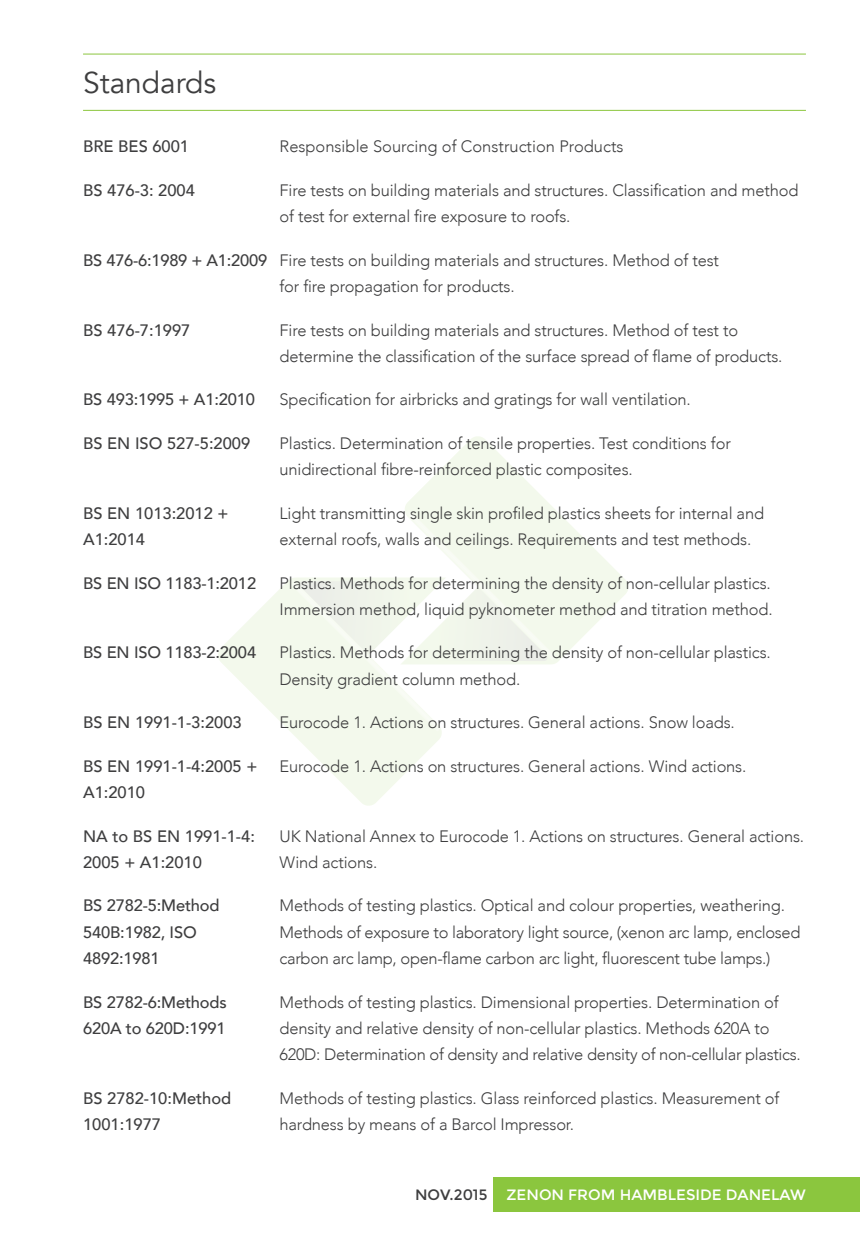
<style>
.page{position:relative;width:860px;height:1244px;background:#fff}
.page>*{position:absolute;margin:0;border:0;box-sizing:border-box;transform-origin:0 0}
.t1{font:30px "Avenir";color:#3e3e3f}
.t2{font:300 16.5px/26.4px "Avenir";letter-spacing:-.01em;color:#3e3e3f}
.t3{font:500 16.5px "Avenir";color:#3e3e3f}
.t4{font:15px "Montserrat";color:#fff}
.t5{font:15px "Montserrat";color:#3e3e3f}
.s1{font-weight:500}
</style>
<div class="page">
<svg style="left:405px;top:436px;width:223px;height:227px"></svg>
<svg style="left:218px;top:580px;width:224px;height:226px"></svg>
<svg style="left:289px;top:509px;width:267px;height:222px"></svg>
<div style="left:493px;top:1177px;width:367px;height:34px;background:#8bc63e"></div>
<hr style="left:83px;top:54px;width:723px;height:1px;background:#8bc63e">
<hr style="left:83px;top:110px;width:723px;height:1px;background:#8bc63e">
<h1 class="t1" style="left:83px;top:64px;width:135px">Standards</h1>
<p class="t3" style="left:83px;top:132px;width:108px">BRE BES 6001</p>
<p class="t2" style="left:280px;top:134px;width:345px">Responsible Sourcing of Construction Products</p>
<p class="t3" style="left:83px;top:176px;width:113px">BS 476-3: 2004</p>
<p class="t2" style="left:280px;top:177px;width:520px">Fire tests on building materials and structures. Classification and method of test for external fire exposure to roofs.</p>
<p class="t2" style="left:83px;top:247px;width:637px;text-align:center"><span class="s1">BS 476-6:1989 + A1:2009</span> Fire tests on building materials and structures. Method of test for fire propagation for products.</p>
<p class="t3" style="left:83px;top:315px;width:109px">BS 476-7:1997</p>
<p class="t2" style="left:280px;top:317px;width:504px">Fire tests on building materials and structures. Method of test to determine the classification of the surface spread of flame of products.</p>
<p class="t3" style="left:83px;top:385px;width:173px">BS 493:1995 + A1:2010</p>
<p class="t2" style="left:280px;top:386px;width:413px">Specification for airbricks and gratings for wall ventilation.</p>
<p class="t3" style="left:83px;top:429px;width:169px">BS EN ISO 527-5:2009</p>
<p class="t2" style="left:280px;top:430px;width:453px">Plastics. Determination of tensile properties. Test conditions for unidirectional fibre-reinforced plastic composites.</p>
<p class="t3" style="left:83px;top:498px;width:147px">BS EN 1013:2012 +</p>
<p class="t2" style="left:280px;top:500px;width:486px">Light transmitting single skin profiled plastics sheets for internal and</p>
<p class="t3" style="left:83px;top:525px;width:64px">A1:2014</p>
<p class="t2" style="left:280px;top:526px;width:473px">external roofs, walls and ceilings. Requirements and test methods.</p>
<p class="t3" style="left:83px;top:568px;width:175px">BS EN ISO 1183-1:2012</p>
<p class="t2" style="left:280px;top:569px;width:495px">Plastics. Methods for determining the density of non-cellular plastics.<br>Immersion method, liquid pyknometer method and titration method.</p>
<p class="t3" style="left:83px;top:638px;width:175px">BS EN ISO 1183-2:2004</p>
<p class="t2" style="left:280px;top:639px;width:493px">Plastics. Methods for determining the density of non-cellular plastics.<br>Density gradient column method.</p>
<p class="t3" style="left:83px;top:708px;width:160px">BS EN 1991-1-3:2003</p>
<p class="t2" style="left:280px;top:709px;width:457px">Eurocode 1. Actions on structures. General actions. Snow loads.</p>
<p class="t3" style="left:83px;top:751px;width:176px">BS EN 1991-1-4:2005 +</p>
<p class="t2" style="left:280px;top:752px;width:468px">Eurocode 1. Actions on structures. General actions. Wind actions.</p>
<p class="t3" style="left:83px;top:778px;width:64px">A1:2010</p>
<p class="t3" style="left:83px;top:821px;width:173px">NA to BS EN 1991-1-4:</p>
<p class="t2" style="left:280px;top:822px;width:526px">UK National Annex to Eurocode 1. Actions on structures. General actions.</p>
<p class="t3" style="left:83px;top:847px;width:120px">2005 + A1:2010</p>
<p class="t2" style="left:280px;top:849px;width:99px">Wind actions.</p>
<p class="t3" style="left:83px;top:891px;width:138px">BS 2782-5:Method</p>
<p class="t2" style="left:280px;top:892px;width:507px">Methods of testing plastics. Optical and colour properties, weathering.</p>
<p class="t3" style="left:83px;top:917px;width:115px">540B:1982, ISO</p>
<p class="t2" style="left:280px;top:918px;width:522px">Methods of exposure to laboratory light source, (xenon arc lamp, enclosed</p>
<p class="t3" style="left:83px;top:944px;width:78px">4892:1981</p>
<p class="t2" style="left:280px;top:945px;width:492px">carbon arc lamp, open-flame carbon arc light, fluorescent tube lamps.)</p>
<p class="t3" style="left:83px;top:987px;width:145px">BS 2782-6:Methods</p>
<p class="t2" style="left:280px;top:988px;width:501px">Methods of testing plastics. Dimensional properties. Determination of</p>
<p class="t3" style="left:83px;top:1014px;width:144px">620A to 620D:1991</p>
<p class="t2" style="left:280px;top:1015px;width:523px">density and relative density of non-cellular plastics. Methods 620A to<br>620D: Determination of density and relative density of non-cellular plastics.</p>
<p class="t3" style="left:83px;top:1083px;width:150px">BS 2782-10:Method</p>
<p class="t2" style="left:280px;top:1084px;width:501px">Methods of testing plastics. Glass reinforced plastics. Measurement of</p>
<p class="t3" style="left:83px;top:1110px;width:79px">1001:1977</p>
<p class="t2" style="left:280px;top:1111px;width:296px">hardness by means of a Barcol Impressor.</p>
<p class="t5" style="left:415px;top:1186px;width:74px">NOV.2015</p>
<p class="t4" style="left:506px;top:1186px;width:301px">ZENON FROM HAMBLESIDE DANELAW</p>
</div>
